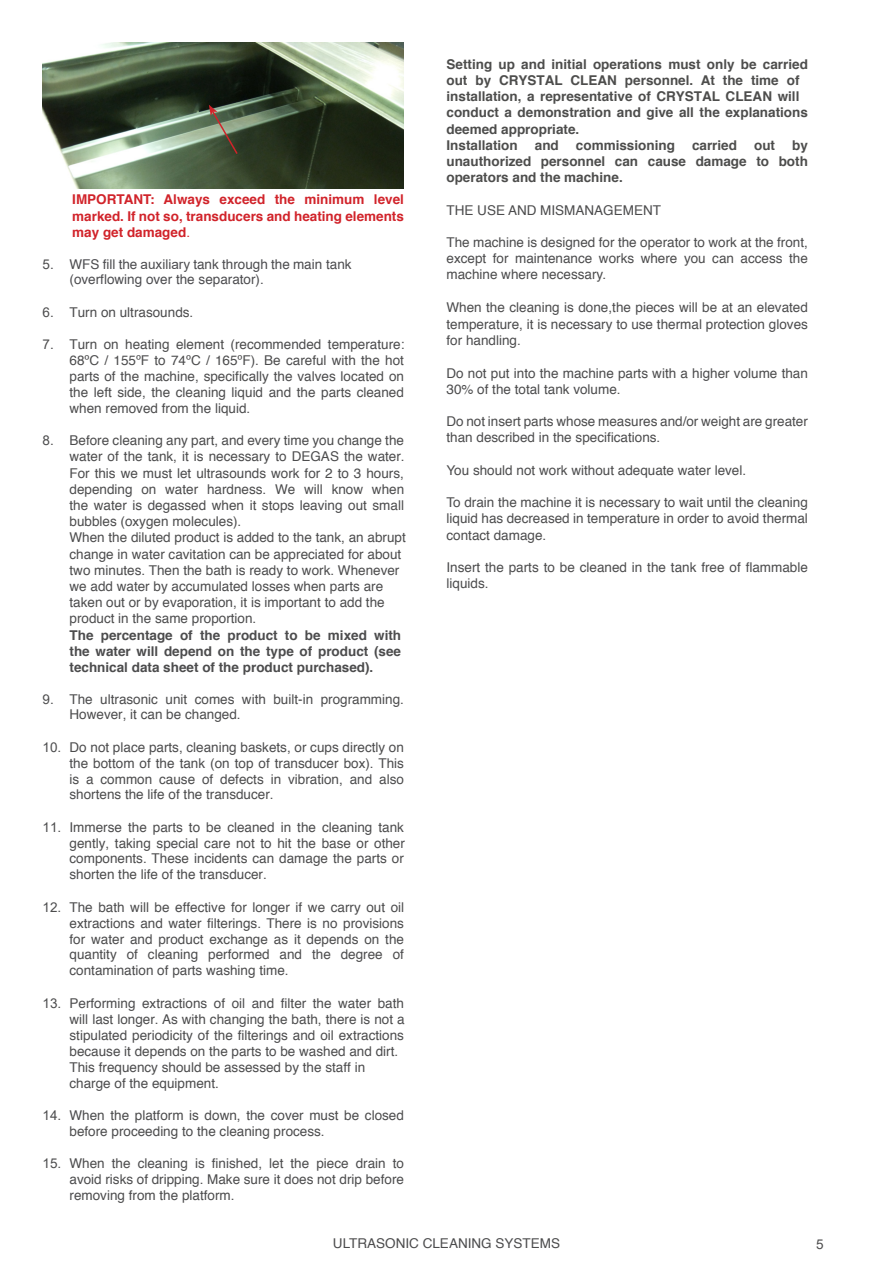
<style>
.page{position:relative;width:893px;height:1263px;background:#fff}
.page>*{position:absolute;margin:0;border:0;box-sizing:border-box;transform-origin:0 0}
.t1{font:13.5px/16.2px "Helvetica";color:#4c4c4d;text-align:justify}
.t2{font:700 13.5px/16.2px "Helvetica";color:#4d4d4c}
.t3{font:700 13.5px/16.2px "Helvetica";color:#d1232a;text-align:justify}
.t4{font:13.5px/15.1px "Helvetica";color:#4c4c4f}
.t5{font:13.5px "Arial";color:#4c4c4d}
.s1{font-weight:400}
.s2{font-family:"Arial";color:#4c4c4d}
.s3{font-family:"Arial"}
.s4{font-weight:700}
</style>
<div class="page">
<img style="left:43px;top:43px;width:361px;height:145px">
<svg style="left:209px;top:105px;width:30px;height:51px;background:#646c55"></svg>
<p class="t3" style="left:72px;top:192px;width:333px">IMPORTANT: Always exceed the minimum level marked. If not so, transducers and heating elements may get damaged<span class="s1">.</span></p>
<p class="t4" style="left:70px;top:257px;width:284px;text-indent:-27px"><span class="s2">5.</span> WFS fill the <span class="s3">auxiliary</span> tank through the main tank (overflowing over the separator).</p>
<p class="t1" style="left:43px;top:304px;width:152px"><span class="s3">6.</span> Turn on ultrasounds.</p>
<p class="t1" style="left:70px;top:337px;width:336px;text-indent:-27px"><span class="s3">7.</span> Turn on heating element (recommended temperature:<br>68ºC / 155ºF to 74ºC / 165ºF). Be careful with the hot parts of the machine, specifically the valves located on the left side, the cleaning liquid and the parts cleaned when removed from the liquid.</p>
<p class="t1" style="left:70px;top:433px;width:338px;text-align:left;text-indent:-27px"><span class="s3">8.</span> Before cleaning any part, and every time you change the water of the tank, it is necessary to DEGAS the water.<br>For this we must let ultrasounds work for 2 to 3 hours, depending on water hardness. We will know when the water is degassed when it stops leaving out small bubbles (oxygen molecules).<br>When the diluted product is added to the tank, an abrupt change in water cavitation can be appreciated for about two minutes. Then the bath is ready to work. Whenever we add water by accumulated losses when parts are taken out or by evaporation, it is important to add the product in the same proportion.<br><span class="s4">The percentage of the product to be mixed with the water will depend on the type of product (see technical data sheet of the product purchased).</span></p>
<p class="t1" style="left:70px;top:692px;width:336px;line-height:15.1px;text-indent:-27px"><span class="s3">9.</span> The ultrasonic unit comes with built-in programming.<br>However, it can be changed.</p>
<p class="t1" style="left:70px;top:739px;width:336px;text-indent:-27px"><span class="s3">10.</span> Do not place parts, cleaning baskets, or cups directly on the bottom of the tank (on top of transducer box). This is a common cause of defects in vibration, and also shortens the life of the transducer.</p>
<p class="t1" style="left:70px;top:819px;width:337px;text-indent:-27px"><span class="s3">11.</span> Immerse the parts to be cleaned in the cleaning tank gently, taking special care not to hit the base or other components. These incidents can damage the parts or shorten the life of the transducer.</p>
<p class="t1" style="left:70px;top:899px;width:336px;text-indent:-27px"><span class="s3">12.</span> The bath will be effective for longer if we carry out oil extractions and water filterings. There is no provisions for water and product exchange as it depends on the quantity of cleaning performed and the degree of contamination of parts washing time.</p>
<p class="t1" style="left:70px;top:995px;width:337px;text-align:left;text-indent:-27px"><span class="s3">13.</span> Performing extractions of oil and filter the water bath will last longer. As with changing the bath, there is not a stipulated periodicity of the filterings and oil extractions because it depends on the parts to be washed and dirt.<br>This frequency should be assessed by the staff in charge of the equipment.</p>
<p class="t1" style="left:70px;top:1108px;width:336px;line-height:15.5px;text-indent:-27px"><span class="s3">14.</span> When the platform is down, the cover must be closed before proceeding to the cleaning process.</p>
<p class="t1" style="left:70px;top:1156px;width:336px;line-height:15.6px;text-indent:-27px"><span class="s3">15.</span> When the cleaning is finished, let the piece drain to avoid risks of dripping. Make sure it does not drip before removing from the platform.</p>
<p class="t2" style="left:446px;top:56px;width:363px">Setting up and initial operations must only be carried out by CRYSTAL CLEAN personnel. At the time of installation, a representative of CRYSTAL CLEAN will conduct a demonstration and give all the explanations deemed appropriate.<br>Installation</p>
<p class="t2" style="left:535px;top:137px;width:26px">and</p>
<p class="t2" style="left:576px;top:137px;width:101px">commissioning</p>
<p class="t2" style="left:692px;top:137px;width:47px">carried</p>
<p class="t2" style="left:754px;top:137px;width:22px">out</p>
<p class="t2" style="left:446px;top:137px;width:363px;text-align:justify;text-indent:346px">by unauthorized personnel can cause damage to both operators and the machine.</p>
<p class="t1" style="left:446px;top:202px;width:216px">THE USE AND MISMANAGEMENT</p>
<p class="t1" style="left:446px;top:235px;width:363px">The machine is designed for the operator to work at the front, except for maintenance works where you can access the machine where necessary.</p>
<p class="t1" style="left:446px;top:300px;width:363px">When the cleaning is done,the pieces will be at an elevated temperature, it is necessary to use thermal protection gloves for handling.</p>
<p class="t1" style="left:446px;top:365px;width:363px">Do not put into the machine parts with a higher volume than<br>30% of the total tank volume.</p>
<p class="t1" style="left:446px;top:414px;width:363px">Do not insert parts whose measures and/or weight are greater than described in the specifications.</p>
<p class="t1" style="left:446px;top:462px;width:301px">You should not work without adequate water level.</p>
<p class="t1" style="left:446px;top:495px;width:363px">To drain the machine it is necessary to wait until the cleaning liquid has decreased in temperature in order to avoid thermal contact damage.</p>
<p class="t1" style="left:446px;top:560px;width:363px">Insert the parts to be cleaned in the tank free of flammable liquids.</p>
<p class="t1" style="left:333px;top:1235px;width:229px">ULTRASONIC CLEANING SYSTEMS</p>
<p class="t5" style="left:816px;top:1234px;width:9px">5</p>
</div>
